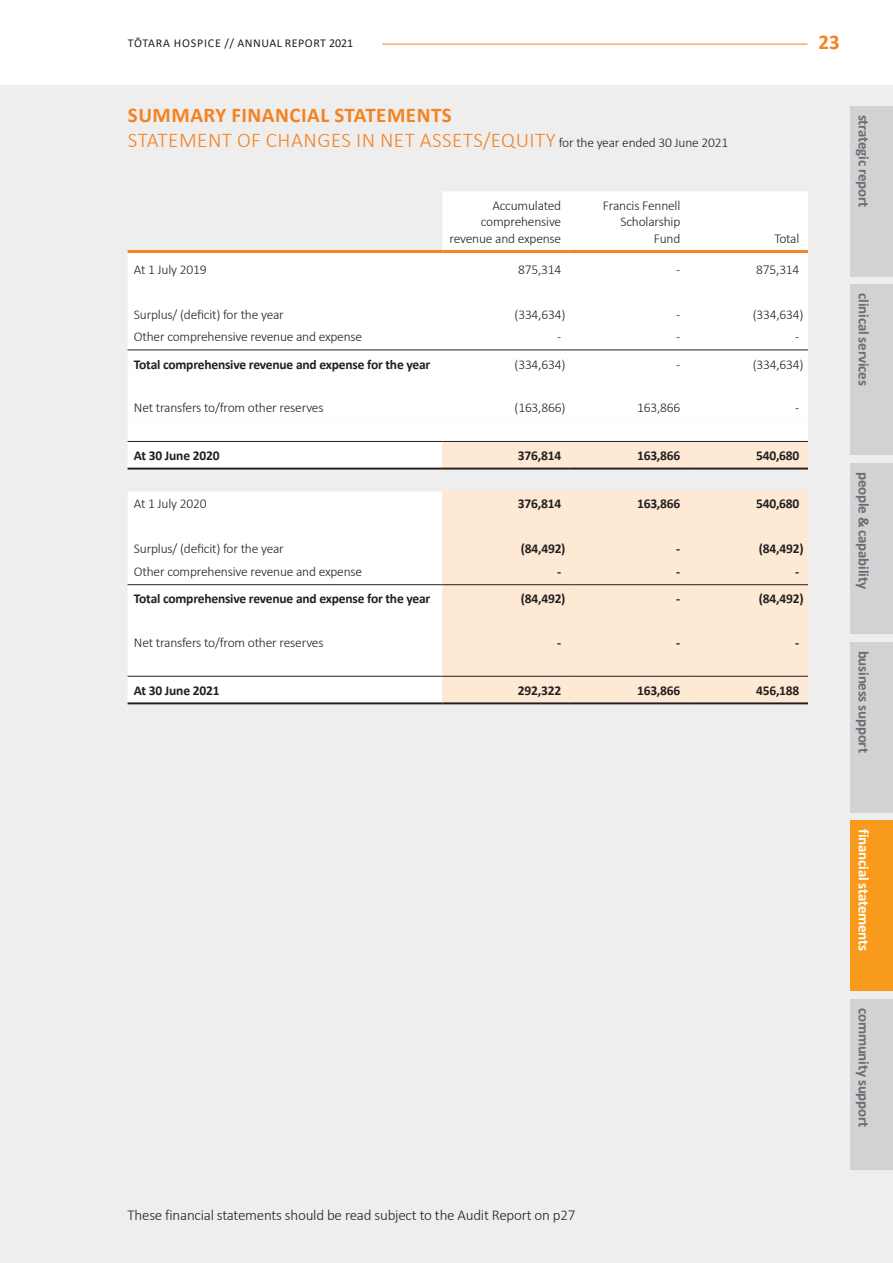
<style>
.page{position:relative;width:893px;height:1263px;background:#fff}
.page>*{position:absolute;margin:0;border:0;box-sizing:border-box;transform-origin:0 0}
.Heading-Orange{font:300 21px/25.2px "Calibri";letter-spacing:.025em;color:#f58220}
.t1{font:700 21px "Calibri";color:#f58220}
.t2{font:700 15px "Calibri";letter-spacing:-.015em;color:#6c6d70}
.Base_Text{font:300 15px "Calibri";letter-spacing:-.015em;color:#231f20}
.t3{font:700 15px "Calibri";letter-spacing:-.015em;color:#fff}
.Financials_Cells{font:300 13.5px/16.5px "Calibri";letter-spacing:-.015em;color:#231f20;text-align:right}
.Financials_Cells-2{font:700 13.5px "Calibri";letter-spacing:-.015em;color:#231f20}
.t4{font:12px "Calibri";letter-spacing:.04em;color:#231f20}
.s1{font-weight:700}
.s2{font-size:13.5px;color:#231f20}
</style>
<div class="page">
<div style="left:0;top:85px;width:893px;height:1178px;background:#eeeeef"></div>
<hr style="left:382px;top:44px;width:425px;height:1px;background:#f58220">
<div style="left:850px;top:106px;width:43px;height:170px;background:#d1d2d4"></div>
<div style="left:850px;top:285px;width:43px;height:170px;background:#d1d2d4"></div>
<div style="left:850px;top:463px;width:43px;height:171px;background:#d1d2d4"></div>
<div style="left:850px;top:821px;width:43px;height:170px;background:#f89a1c"></div>
<div style="left:850px;top:999px;width:43px;height:170px;background:#d1d2d4"></div>
<div style="left:850px;top:642px;width:43px;height:170px;background:#d1d2d4"></div>
<svg style="left:128px;top:192px;width:680px;height:510px;background:#fcfcfc"></svg>
<div style="left:128px;top:373px;width:680px;height:68px;background:#fff"></div>
<svg style="left:442px;top:442px;width:366px;height:260px;fill:#fee9d5"></svg>
<div style="left:442px;top:560px;width:366px;height:116px;background:#fee9d5"></div>
<hr style="left:128px;top:250px;width:314px;height:3px;background:#f58220">
<hr style="left:442px;top:250px;width:128px;height:3px;background:#f58220">
<hr style="left:570px;top:250px;width:119px;height:3px;background:#f58220">
<hr style="left:689px;top:250px;width:119px;height:3px;background:#f58220">
<hr style="left:128px;top:350px;width:314px;height:1px;background:#231f20">
<hr style="left:442px;top:350px;width:128px;height:1px;background:#231f20">
<hr style="left:570px;top:350px;width:119px;height:1px;background:#231f20">
<hr style="left:689px;top:350px;width:119px;height:1px;background:#231f20">
<hr style="left:128px;top:441px;width:314px;height:1px;background:#231f20">
<hr style="left:442px;top:441px;width:128px;height:1px;background:#231f20">
<hr style="left:570px;top:441px;width:119px;height:1px;background:#231f20">
<hr style="left:689px;top:441px;width:119px;height:1px;background:#231f20">
<hr style="left:128px;top:468px;width:314px;height:2px;background:#231f20">
<hr style="left:442px;top:468px;width:128px;height:2px;background:#231f20">
<hr style="left:570px;top:468px;width:119px;height:2px;background:#231f20">
<hr style="left:689px;top:468px;width:119px;height:2px;background:#231f20">
<hr style="left:128px;top:584px;width:314px;height:1px;background:#231f20">
<hr style="left:442px;top:584px;width:128px;height:1px;background:#231f20">
<hr style="left:570px;top:584px;width:119px;height:1px;background:#231f20">
<hr style="left:689px;top:584px;width:119px;height:1px;background:#231f20">
<hr style="left:128px;top:676px;width:314px;height:1px;background:#231f20">
<hr style="left:442px;top:676px;width:128px;height:1px;background:#231f20">
<hr style="left:570px;top:676px;width:119px;height:1px;background:#231f20">
<hr style="left:689px;top:676px;width:119px;height:1px;background:#231f20">
<hr style="left:128px;top:702px;width:314px;height:2px;background:#231f20">
<hr style="left:442px;top:702px;width:128px;height:2px;background:#231f20">
<hr style="left:570px;top:702px;width:119px;height:2px;background:#231f20">
<hr style="left:689px;top:702px;width:119px;height:2px;background:#231f20">
<p class="t4" style="left:128px;top:34px;width:227px">TŌTARA HOSPICE // ANNUAL REPORT 2021</p>
<h1 class="t1" style="left:818px;top:27px;width:23px">23</h1>
<p class="Heading-Orange" style="left:128px;top:102px;width:602px"><span class="s1">SUMMARY FINANCIAL STATEMENTS<br></span>STATEMENT OF CHANGES IN NET ASSETS/EQUITY <span class="s2">for the year ended 30 June 2021</span></p>
<p class="Financials_Cells" style="left:492px;top:197px;width:70px">Accumulated</p>
<p class="Financials_Cells" style="left:481px;top:214px;width:82px">comprehensive</p>
<p class="Financials_Cells" style="left:449px;top:230px;width:113px">revenue and expense</p>
<p class="Financials_Cells" style="left:603px;top:197px;width:79px">Francis Fennell<br>Scholarship<br>Fund</p>
<p class="Financials_Cells" style="left:774px;top:230px;width:27px">Total</p>
<p class="Financials_Cells" style="left:134px;top:261px;width:74px">At 1 July 2019</p>
<p class="Financials_Cells" style="left:518px;top:261px;width:45px">875,314</p>
<p class="Financials_Cells" style="left:676px;top:261px;width:6px">-</p>
<p class="Financials_Cells" style="left:756px;top:261px;width:45px">875,314</p>
<p class="Financials_Cells" style="left:134px;top:306px;width:151px">Surplus/ (deficit) for the year</p>
<p class="Financials_Cells" style="left:514px;top:306px;width:52px">(334,634)</p>
<p class="Financials_Cells" style="left:676px;top:306px;width:6px">-</p>
<p class="Financials_Cells" style="left:753px;top:306px;width:52px">(334,634)</p>
<p class="Financials_Cells" style="left:134px;top:329px;width:230px">Other comprehensive revenue and expense</p>
<p class="Financials_Cells" style="left:557px;top:329px;width:6px">-</p>
<p class="Financials_Cells" style="left:676px;top:329px;width:6px">-</p>
<p class="Financials_Cells" style="left:795px;top:329px;width:6px">-</p>
<p class="Financials_Cells-2" style="left:134px;top:354px;width:298px">Total comprehensive revenue and expense for the year</p>
<p class="Financials_Cells" style="left:514px;top:356px;width:52px">(334,634)</p>
<p class="Financials_Cells" style="left:676px;top:356px;width:6px">-</p>
<p class="Financials_Cells" style="left:753px;top:356px;width:52px">(334,634)</p>
<p class="Financials_Cells" style="left:134px;top:399px;width:191px">Net transfers to/from other reserves</p>
<p class="Financials_Cells" style="left:514px;top:399px;width:52px">(163,866)</p>
<p class="Financials_Cells" style="left:637px;top:399px;width:45px">163,866</p>
<p class="Financials_Cells" style="left:795px;top:399px;width:6px">-</p>
<p class="Financials_Cells-2" style="left:134px;top:446px;width:87px">At 30 June 2020</p>
<p class="Financials_Cells-2" style="left:518px;top:446px;width:45px">376,814</p>
<p class="Financials_Cells-2" style="left:637px;top:446px;width:45px">163,866</p>
<p class="Financials_Cells-2" style="left:756px;top:446px;width:45px">540,680</p>
<p class="Financials_Cells" style="left:134px;top:495px;width:74px">At 1 July 2020</p>
<p class="Financials_Cells-2" style="left:518px;top:494px;width:45px">376,814</p>
<p class="Financials_Cells-2" style="left:637px;top:494px;width:45px">163,866</p>
<p class="Financials_Cells-2" style="left:756px;top:494px;width:45px">540,680</p>
<p class="Financials_Cells" style="left:134px;top:540px;width:151px">Surplus/ (deficit) for the year</p>
<p class="Financials_Cells-2" style="left:521px;top:539px;width:46px">(84,492)</p>
<p class="Financials_Cells-2" style="left:676px;top:539px;width:6px">-</p>
<p class="Financials_Cells-2" style="left:759px;top:539px;width:46px">(84,492)</p>
<p class="Financials_Cells" style="left:134px;top:563px;width:230px">Other comprehensive revenue and expense</p>
<p class="Financials_Cells-2" style="left:557px;top:562px;width:6px">-</p>
<p class="Financials_Cells-2" style="left:676px;top:562px;width:6px">-</p>
<p class="Financials_Cells-2" style="left:795px;top:562px;width:6px">-</p>
<p class="Financials_Cells-2" style="left:134px;top:589px;width:298px">Total comprehensive revenue and expense for the year</p>
<p class="Financials_Cells-2" style="left:521px;top:589px;width:46px">(84,492)</p>
<p class="Financials_Cells-2" style="left:676px;top:589px;width:6px">-</p>
<p class="Financials_Cells-2" style="left:759px;top:589px;width:46px">(84,492)</p>
<p class="Financials_Cells" style="left:134px;top:634px;width:191px">Net transfers to/from other reserves</p>
<p class="Financials_Cells-2" style="left:557px;top:633px;width:6px">-</p>
<p class="Financials_Cells-2" style="left:676px;top:633px;width:6px">-</p>
<p class="Financials_Cells-2" style="left:795px;top:633px;width:6px">-</p>
<p class="Financials_Cells-2" style="left:134px;top:681px;width:87px">At 30 June 2021</p>
<p class="Financials_Cells-2" style="left:518px;top:681px;width:45px">292,322</p>
<p class="Financials_Cells-2" style="left:637px;top:681px;width:45px">163,866</p>
<p class="Financials_Cells-2" style="left:756px;top:681px;width:45px">456,188</p>
<p class="t2" style="left:874px;top:115px;width:94px;rotate:90deg">strategic report</p>
<p class="t2" style="left:874px;top:293px;width:94px;rotate:90deg">clinical services</p>
<p class="t2" style="left:874px;top:472px;width:118px;rotate:90deg">people &amp; capability</p>
<p class="t2" style="left:874px;top:651px;width:104px;rotate:90deg">business support</p>
<p class="t3" style="left:874px;top:829px;width:123px;rotate:90deg">financial statements</p>
<p class="t2" style="left:874px;top:1008px;width:121px;rotate:90deg">community support</p>
<p class="Base_Text" style="left:128px;top:1206px;width:449px">These financial statements should be read subject to the Audit Report on p27</p>
</div>
